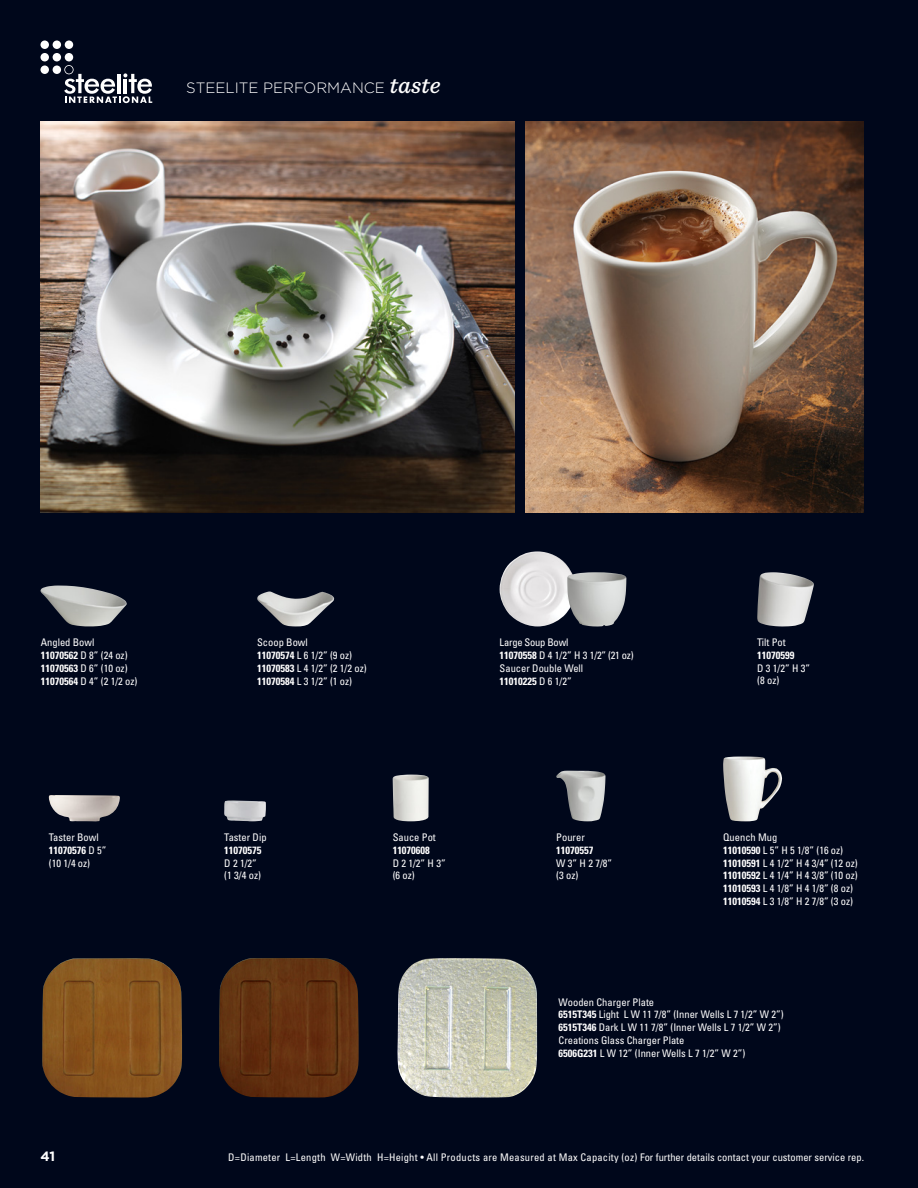
<style>
.page{position:relative;width:918px;height:1188px;background:#00071b}
.page>*{position:absolute;margin:0;border:0;box-sizing:border-box;transform-origin:0 0}
.t1{font:300 15px "Gotham";color:#fff}
.t2{font:700 13.5px "Gotham";color:#fff}
.t3{font:condensed 10.5px/12.8px "Univers LT Std";color:#fff}
.t4{font:condensed 10.5px "Univers LT Std";letter-spacing:.02em;color:#fff}
.t5{font:700 condensed 10.5px "Univers LT Std";color:#fff}
.s1{font-family:"Sentinel";font-weight:500;font-style:italic;font-size:24px}
.s2{font-weight:700}
</style>
<div class="page">
<img style="left:40px;top:586px;width:87px;height:41px">
<img style="left:500px;top:551px;width:72px;height:75px">
<img style="left:567px;top:572px;width:59px;height:55px">
<img style="left:556px;top:771px;width:50px;height:50px">
<img style="left:723px;top:757px;width:59px;height:64px">
<img style="left:757px;top:572px;width:57px;height:55px">
<img style="left:393px;top:775px;width:36px;height:46px">
<img style="left:219px;top:958px;width:140px;height:140px">
<img style="left:397px;top:958px;width:140px;height:140px">
<img style="left:42px;top:958px;width:140px;height:140px">
<img style="left:257px;top:591px;width:77px;height:36px">
<img style="left:49px;top:795px;width:71px;height:27px">
<img style="left:224px;top:801px;width:42px;height:20px">
<img style="left:525px;top:122px;width:339px;height:391px">
<img style="left:40px;top:122px;width:475px;height:391px">
<div style="left:40px;top:40px;width:9px;height:9px;background:#fff;border-radius:50%"></div>
<div style="left:40px;top:66px;width:9px;height:8px;background:#fff;border-radius:50%"></div>
<div style="left:40px;top:53px;width:9px;height:8px;background:#fff;border-radius:50%"></div>
<div style="left:65px;top:40px;width:8px;height:9px;background:#fff;border-radius:50%"></div>
<svg style="left:64px;top:65px;width:88px;height:38px"></svg>
<div style="left:65px;top:53px;width:8px;height:8px;background:#fff;border-radius:50%"></div>
<div style="left:53px;top:40px;width:8px;height:9px;background:#fff;border-radius:50%"></div>
<div style="left:53px;top:66px;width:8px;height:8px;background:#fff;border-radius:50%"></div>
<div style="left:53px;top:53px;width:8px;height:8px;background:#fff;border-radius:50%"></div>
<h1 class="t1" style="left:186px;top:80px;width:256px">STEELITE PERFORMANCE <span class="s1">taste</span></h1>
<p class="t3" style="left:41px;top:636px;width:98px">Angled Bowl<br><span class="s2">11070562</span> D 8” (24 oz)<br><span class="s2">11070563</span> D 6” (10 oz)<br><span class="s2">11070564</span> D 4” (2 1/2 oz)</p>
<p class="t3" style="left:500px;top:636px;width:136px">Large Soup Bowl<br><span class="s2">11070558</span> D 4 1/2” H 3 1/2” (21 oz)<br>Saucer Double Well<br><span class="s2">11010225</span> D 6 1/2”</p>
<p class="t3" style="left:257px;top:636px;width:111px">Scoop Bowl<br><span class="s2">11070574</span> L 6 1/2” (9 oz)<br><span class="s2">11070583</span> L 4 1/2” (2 1/2 oz)<br><span class="s2">11070584</span> L 3 1/2” (1 oz)</p>
<p class="t3" style="left:49px;top:831px;width:59px">Taster Bowl<br><span class="s2">11070576</span> D 5” (10 1/4 oz)</p>
<p class="t3" style="left:224px;top:831px;width:44px">Taster Dip</p>
<p class="t5" style="left:224px;top:844px;width:39px">11070575</p>
<p class="t3" style="left:224px;top:856px;width:38px">D 2 1/2” (1 3/4 oz)</p>
<p class="t3" style="left:393px;top:831px;width:45px">Sauce Pot</p>
<p class="t5" style="left:393px;top:844px;width:39px">11070608</p>
<p class="t3" style="left:393px;top:856px;width:55px">D 2 1/2” H 3” (6 oz)</p>
<p class="t3" style="left:556px;top:831px;width:30px">Pourer</p>
<p class="t5" style="left:556px;top:844px;width:39px">11070557</p>
<p class="t3" style="left:556px;top:856px;width:57px">W 3” H 2 7/8” (3 oz)</p>
<p class="t3" style="left:757px;top:636px;width:30px">Tilt Pot</p>
<p class="t5" style="left:757px;top:649px;width:39px">11070599</p>
<p class="t3" style="left:757px;top:661px;width:55px">D 3 1/2” H 3” (8 oz)</p>
<p class="t3" style="left:723px;top:831px;width:136px">Quench Mug<br><span class="s2">11010590</span> L 5” H 5 1/8” (16 oz)<br><span class="s2">11010591</span> L 4 1/2” H 4 3/4” (12 oz)<br><span class="s2">11010592</span> L 4 1/4” H 4 3/8” (10 oz)<br><span class="s2">11010593</span> L 4 1/8” H 4 1/8” (8 oz)<br><span class="s2">11010594</span> L 3 1/8” H 2 7/8” (3 oz)</p>
<p class="t3" style="left:559px;top:995px;width:227px">Wooden Charger Plate<br><span class="s2">6515T345</span> Light L W 11 7/8” (Inner Wells L 7 1/2” W 2”)<br><span class="s2">6515T346</span> Dark L W 11 7/8” (Inner Wells L 7 1/2” W 2”)<br>Creations Glass Charger Plate<br><span class="s2">6506G231</span> L W 12” (Inner Wells L 7 1/2” W 2”)</p>
<p class="t2" style="left:40px;top:1148px;width:16px">41</p>
<p class="t4" style="left:228px;top:1150px;width:637px">D=Diameter L=Length W=Width H=Height • All Products are Measured at Max Capacity (oz) For further details contact your customer service rep.</p>
</div>
